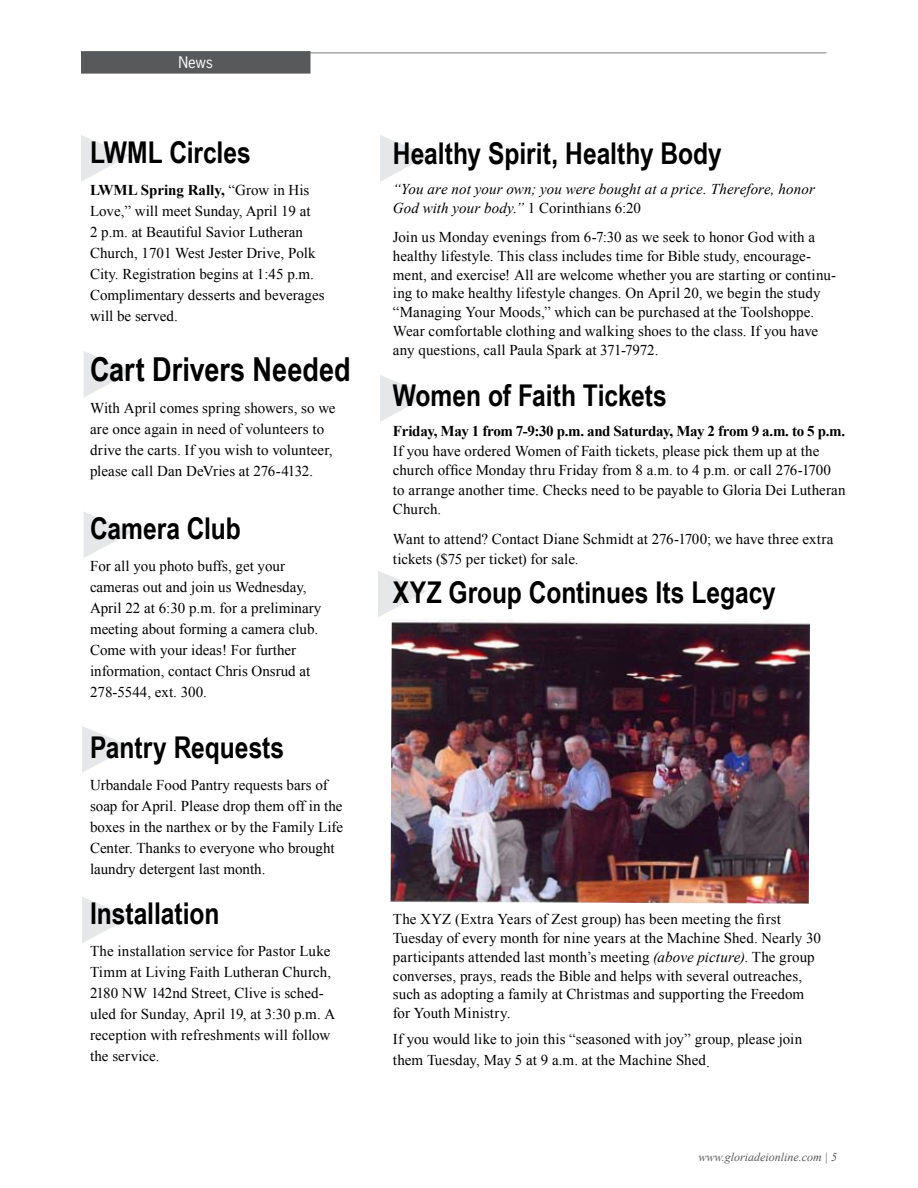
<style>
.page{position:relative;width:918px;height:1188px;background:#fff}
.page>*{position:absolute;margin:0;border:0;box-sizing:border-box;transform-origin:0 0}
.t1{font:700 33px "Arial Narrow";color:#000}
.t2{font:700 30px "Arial Narrow";color:#000}
.t3{font:15px/21px "Times New Roman";color:#000}
.t4{font:italic 15px/18.8px "Times New Roman";letter-spacing:.01em;color:#000}
.t5{font:700 15px "Times New Roman";letter-spacing:-.02em;color:#000}
.t6{font:15px "News Gothic Std";color:#fff}
.t7{font:italic 12px "Times New Roman";color:#58595b}
.s1{font-weight:700}
.s2{font-style:normal}
.s3{font-style:italic}
</style>
<div class="page">
<svg style="left:378px;top:571px;width:49px;height:46px"></svg>
<hr style="left:84px;top:52px;width:742px;height:2px;background:#a7a9ac">
<div style="left:82px;top:52px;width:228px;height:21px;background:#58595b"></div>
<div style="left:81px;top:51px;width:229px;height:23px;border:2px solid #58595b"></div>
<svg style="left:84px;top:512px;width:48px;height:46px"></svg>
<svg style="left:82px;top:726px;width:49px;height:47px"></svg>
<svg style="left:81px;top:135px;width:48px;height:47px"></svg>
<svg style="left:82px;top:897px;width:48px;height:46px"></svg>
<svg style="left:380px;top:135px;width:49px;height:47px"></svg>
<svg style="left:84px;top:351px;width:48px;height:46px"></svg>
<img style="left:391px;top:619px;width:419px;height:285px">
<svg style="left:380px;top:375px;width:49px;height:47px"></svg>
<p class="t6" style="left:178px;top:53px;width:36px">News</p>
<h2 class="t2" style="left:90px;top:130px;width:162px">LWML Circles</h2>
<p class="t3" style="left:90px;top:179px;width:236px"><span class="s1">LWML Spring Rally,</span> “Grow in His Love,” will meet Sunday, April 19 at<br>2 p.m. at Beautiful Savior Lutheran Church, 1701 West Jester Drive, Polk City. Registration begins at 1:45 p.m.<br>Complimentary desserts and beverages will be served.</p>
<h1 class="t1" style="left:90px;top:344px;width:262px">Cart Drivers Needed</h1>
<p class="t3" style="left:90px;top:397px;width:247px">With April comes spring showers, so we are once again in need of volunteers to drive the carts. If you wish to volunteer, please call Dan DeVries at 276-4132.</p>
<h2 class="t2" style="left:90px;top:506px;width:152px">Camera Club</h2>
<p class="t3" style="left:90px;top:555px;width:233px">For all you photo buffs, get your cameras out and join us Wednesday, April 22 at 6:30 p.m. for a preliminary meeting about forming a camera club.<br>Come with your ideas! For further information, contact Chris Onsrud at 278-5544, ext. 300.</p>
<h2 class="t2" style="left:90px;top:725px;width:196px">Pantry Requests</h2>
<p class="t3" style="left:90px;top:774px;width:255px">Urbandale Food Pantry requests bars of soap for April. Please drop them off in the boxes in the narthex or by the Family Life Center. Thanks to everyone who brought laundry detergent last month.</p>
<h2 class="t2" style="left:90px;top:891px;width:131px">Installation</h2>
<p class="t3" style="left:90px;top:941px;width:247px">The installation service for Pastor Luke Timm at Living Faith Lutheran Church, 2180 NW 142nd Street, Clive is sched&shy;uled for Sunday, April 19, at 3:30 p.m. A reception with refreshments will follow the service.</p>
<h2 class="t2" style="left:393px;top:131px;width:331px">Healthy Spirit, Healthy Body</h2>
<p class="t4" style="left:393px;top:179px;width:424px">“You are not your own; you were bought at a price. Therefore, honor<br>God with your body.” <span class="s2">1 Corinthians 6:20</span></p>
<p class="t3" style="left:393px;top:228px;width:445px;line-height:18.8px">Join us Monday evenings from 6-7:30 as we seek to honor God with a healthy lifestyle. This class includes time for Bible study, encourage&shy;ment, and exercise! All are welcome whether you are starting or continu&shy;ing to make healthy lifestyle changes. On April 20, we begin the study “Managing Your Moods,” which can be purchased at the Toolshoppe.<br>Wear comfortable clothing and walking shoes to the class. If you have any questions, call Paula Spark at 371-7972.</p>
<h2 class="t2" style="left:393px;top:373px;width:276px">Women of Faith Tickets</h2>
<p class="t5" style="left:393px;top:421px;width:454px">Friday, May 1 from 7-9:30 p.m. and Saturday, May 2 from 9 a.m. to 5 p.m.</p>
<p class="t3" style="left:393px;top:441px;width:454px;line-height:19.5px">If you have ordered Women of Faith tickets, please pick them up at the church office Monday thru Friday from 8 a.m. to 4 p.m. or call 276-1700 to arrange another time. Checks need to be payable to Gloria Dei Lutheran Church.</p>
<p class="t3" style="left:393px;top:529px;width:442px;line-height:19.5px">Want to attend? Contact Diane Schmidt at 276-1700; we have three extra tickets ($75 per ticket) for sale.</p>
<h2 class="t2" style="left:393px;top:570px;width:385px">XYZ Group Continues Its Legacy</h2>
<p class="t3" style="left:393px;top:910px;width:430px;line-height:18.8px">The XYZ (Extra Years of Zest group) has been meeting the first Tuesday of every month for nine years at the Machine Shed. Nearly 30 participants attended last month’s meeting <span class="s3">(above picture)</span>. The group converses, prays, reads the Bible and helps with several outreaches, such as adopting a family at Christmas and supporting the Freedom for Youth Ministry.</p>
<p class="t3" style="left:393px;top:1029px;width:411px">If you would like to join this “seasoned with joy” group, please join them Tuesday, May 5 at 9 a.m. at the Machine Shed.</p>
<p class="t7" style="left:699px;top:1148px;width:131px">www.gloriadeionline.com |</p>
</div>
